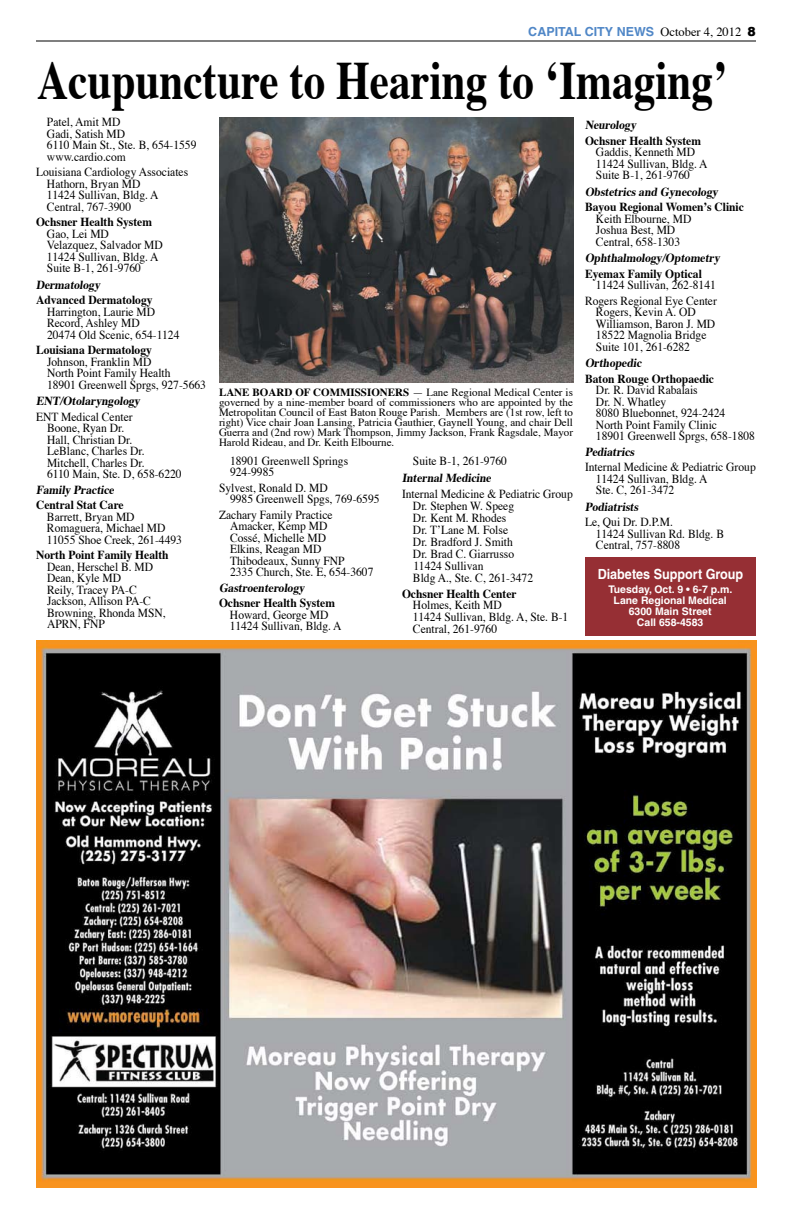
<style>
.page{position:relative;width:792px;height:1224px;background:#fff}
.page>*{position:absolute;margin:0;border:0;box-sizing:border-box;transform-origin:0 0}
.t1{font:700 54px "Times";color:#000;scale:.8 1}
.t2{font:700 14px "Helvetica";color:#fff;scale:.9 1}
.t3{font:700 12.5px "Helvetica";color:#5087c7}
.t4{font:12.3px/11.5px "Times";color:#000;scale:.94 1}
.t5{font:700 12.3px/15.5px "Times";color:#000;scale:.94 1}
.t6{font:11px/10px "Times";color:#000;text-align:justify}
.t7{font:700 10.5px/11px "Helvetica";color:#fff;text-align:center}
.s1{font-family:"Times";font-weight:400;color:#000}
.s2{font-family:"Arial";font-weight:900;color:#000}
.s3{font-weight:700}
</style>
<div class="page">
<hr style="left:36px;top:40px;width:720px;height:2px;background:#000">
<img style="left:219px;top:118px;width:354px;height:264px">
<img style="left:36px;top:641px;width:720px;height:547px">
<div style="left:585px;top:557px;width:171px;height:79px;background:#962f34"></div>
<p class="t3" style="left:528px;top:24px;width:229px">CAPITAL CITY NEWS <span class="s1">October 4, 2012</span> <span class="s2">8</span></p>
<h1 class="t1" style="left:37px;top:29px;width:864px">Acupuncture to Hearing to ‘Imaging’</h1>
<p class="t4" style="left:47px;top:115px;width:161px">Patel, Amit MD<br>Gadi, Satish MD<br>6110 Main St., Ste. B, 654-1559 www.cardio.com</p>
<p class="t4" style="left:47px;top:165px;width:152px;text-indent:-11px">Louisiana Cardiology Associates<br>Hathorn, Bryan MD<br>11424 Sullivan, Bldg. A<br>Central, 767-3900</p>
<p class="t5" style="left:36px;top:213px;width:125px">Ochsner Health System</p>
<p class="t4" style="left:47px;top:227px;width:125px">Gao, Lei MD<br>Velazquez, Salvador MD<br>11424 Sullivan, Bldg. A<br>Suite B-1, 261-9760</p>
<p class="t5" style="left:36px;top:276px;width:126px">Dermatology<br>Advanced Dermatology</p>
<p class="t4" style="left:47px;top:305px;width:142px">Harrington, Laurie MD<br>Record, Ashley MD<br>20474 Old Scenic, 654-1124</p>
<p class="t5" style="left:36px;top:341px;width:125px">Louisiana Dermatology</p>
<p class="t4" style="left:47px;top:355px;width:171px">Johnson, Franklin MD<br>North Point Family Health<br>18901 Greenwell Sprgs, 927-5663</p>
<p class="t5" style="left:36px;top:392px;width:115px">ENT/Otolaryngology</p>
<p class="t4" style="left:47px;top:410px;width:145px;text-indent:-11px">ENT Medical Center<br>Boone, Ryan Dr.<br>Hall, Christian Dr.<br>LeBlanc, Charles Dr.<br>Mitchell, Charles Dr.<br>6110 Main, Ste. D, 658-6220</p>
<p class="t5" style="left:36px;top:481px;width:95px">Family Practice<br>Central Stat Care</p>
<p class="t4" style="left:47px;top:510px;width:145px">Barrett, Bryan MD<br>Romaguera, Michael MD<br>11055 Shoe Creek, 261-4493</p>
<p class="t5" style="left:36px;top:546px;width:143px">North Point Family Health</p>
<p class="t4" style="left:47px;top:560px;width:128px">Dean, Herschel B. MD<br>Dean, Kyle MD<br>Reily, Tracey PA-C<br>Jackson, Allison PA-C<br>Browning, Rhonda MSN,<br>APRN, FNP</p>
<p class="t6" style="left:219px;top:386px;width:356px"><span class="s3">LANE BOARD OF COMMISSIONERS</span> — Lane Regional Medical Center is governed by a nine-member board of commissioners who are appointed by the Metropolitan Council of East Baton Rouge Parish. Members are (1st row, left to right) Vice chair Joan Lansing, Patricia Gauthier, Gaynell Young, and chair Dell Guerra and (2nd row) Mark Thompson, Jimmy Jackson, Frank Ragsdale, Mayor Harold Rideau, and Dr. Keith Elbourne.</p>
<p class="t4" style="left:230px;top:454px;width:127px">18901 Greenwell Springs<br>924-9985</p>
<p class="t4" style="left:230px;top:481px;width:161px;text-indent:-11px">Sylvest, Ronald D. MD<br>9985 Greenwell Spgs, 769-6595</p>
<p class="t4" style="left:230px;top:508px;width:154px;text-indent:-11px">Zachary Family Practice<br>Amacker, Kemp MD<br>Cossé, Michelle MD<br>Elkins, Reagan MD<br>Thibodeaux, Sunny FNP<br>2335 Church, Ste. E, 654-3607</p>
<p class="t5" style="left:219px;top:579px;width:125px">Gastroenterology<br>Ochsner Health System</p>
<p class="t4" style="left:230px;top:608px;width:120px">Howard, George MD<br>11424 Sullivan, Bldg. A</p>
<p class="t4" style="left:413px;top:454px;width:102px">Suite B-1, 261-9760</p>
<p class="t5" style="left:402px;top:469px;width:99px">InternalMedicine</p>
<p class="t4" style="left:413px;top:487px;width:172px;line-height:12px;text-indent:-11px">Internal Medicine &amp; Pediatric Group<br>Dr. Stephen W. Speeg<br>Dr. Kent M. Rhodes<br>Dr. T’Lane M. Folse<br>Dr. Bradford J. Smith<br>Dr. Brad C. Giarrusso<br>11424 Sullivan<br>Bldg A., Ste. C, 261-3472</p>
<p class="t5" style="left:402px;top:584px;width:124px">Ochsner Health Center</p>
<p class="t4" style="left:413px;top:598px;width:167px;line-height:11.8px">Holmes, Keith MD<br>11424 Sullivan, Bldg. A, Ste. B-1<br>Central, 261-9760</p>
<p class="t5" style="left:585px;top:116px;width:125px">Neurology<br>Ochsner Health System</p>
<p class="t4" style="left:596px;top:145px;width:120px">Gaddis, Kenneth MD<br>11424 Sullivan, Bldg. A<br>Suite B-1, 261-9760</p>
<p class="t5" style="left:585px;top:183px;width:171px">Obstetricsand Gynecology<br>Bayou Regional Women’s Clinic</p>
<p class="t4" style="left:596px;top:212px;width:103px">Keith Elbourne, MD<br>Joshua Best, MD<br>Central, 658-1303</p>
<p class="t5" style="left:585px;top:249px;width:148px">Ophthalmology/Optometry<br>Eyemax Family Optical</p>
<p class="t4" style="left:585px;top:276px;width:142px;line-height:15.5px;text-align:right">11424 Sullivan, 262-8141<br>Rogers Regional Eye Center</p>
<p class="t4" style="left:596px;top:305px;width:128px">Rogers, Kevin A. OD<br>Williamson, Baron J. MD<br>18522 Magnolia Bridge<br>Suite 101, 261-6282</p>
<p class="t5" style="left:585px;top:354px;width:139px">Orthopedic<br>Baton Rouge Orthopaedic</p>
<p class="t4" style="left:596px;top:383px;width:171px">Dr. R. David Rabalais<br>Dr. N. Whatley<br>8080 Bluebonnet, 924-2424<br>North Point Family Clinic<br>18901 Greenwell Sprgs, 658-1808</p>
<p class="t5" style="left:585px;top:443px;width:57px">Pediatrics</p>
<p class="t4" style="left:596px;top:460px;width:172px;text-indent:-11px">Internal Medicine &amp; Pediatric Group<br>11424 Sullivan, Bldg. A<br>Ste. C, 261-3472</p>
<p class="t5" style="left:585px;top:498px;width:61px">Podiatrists</p>
<p class="t4" style="left:596px;top:515px;width:138px;text-indent:-11px">Le, Qui Dr. D.P.M.<br>11424 Sullivan Rd. Bldg. B<br>Central, 757-8808</p>
<p class="t2" style="left:598px;top:565px;width:163px">Diabetes Support Group</p>
<p class="t7" style="left:608px;top:584px;width:125px">Tuesday, Oct. 9 • 6-7 p.m.<br>Lane Regional Medical<br>6300 Main Street<br>Call 658-4583</p>
</div>
